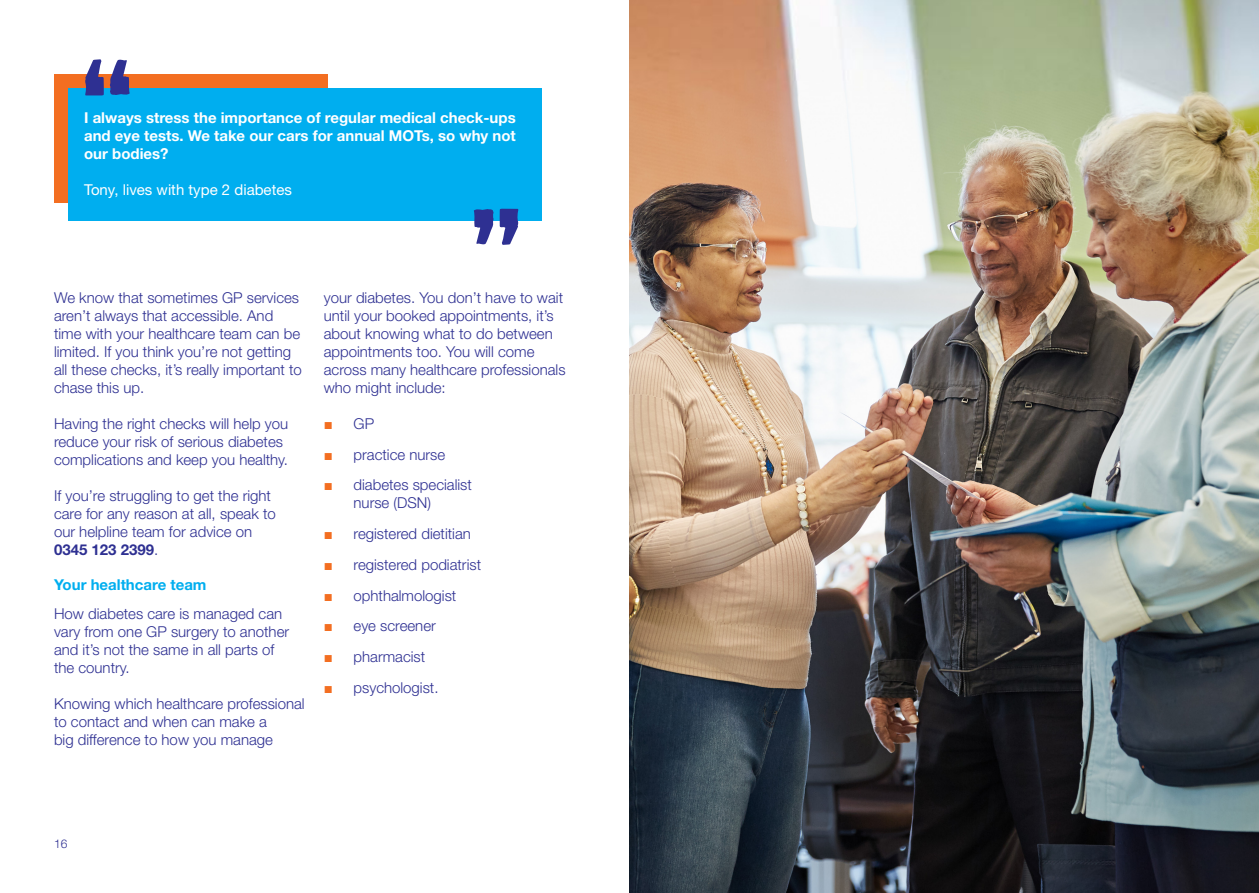
<style>
.page{position:relative;width:1259px;height:893px;background:#fff}
.page>*{position:absolute;margin:0;border:0;box-sizing:border-box;transform-origin:0 0}
.t1{font:700 150px "Diabetes UK Cheddar";color:#2e3092}
.t2{font:300 15px/18px "Helvetica Neue LT Std";color:#2e3092}
.t3{font:700 15px/18px "Helvetica Neue LT Std";color:#fff;text-align:justify}
.t4{font:15px "Helvetica Neue LT Std";color:#fff}
.t5{font:300 12px "Helvetica Neue LT Std";color:#2e3092}
.s1{font-weight:700}
.s2{font-weight:700;color:#00aeef}
.s3{font-family:"Arial";font-weight:400;color:#f36e21}
</style>
<div class="page">
<div style="left:54px;top:74px;width:274px;height:128px;background:#f36e21"></div>
<div style="left:68px;top:88px;width:473px;height:133px;background:#00aeef"></div>
<img style="left:629px;top:0;width:630px;height:893px">
<p class="t1" style="left:79px;top:31px;width:58px">“</p>
<p class="t3" style="left:84px;top:108px;width:433px">I always stress the importance of regular medical check-ups and eye tests. We take our cars for annual MOTs, so why not our bodies?</p>
<p class="t4" style="left:84px;top:181px;width:209px">Tony, lives with type 2 diabetes</p>
<p class="t2" style="left:54px;top:288px;width:249px">We know that sometimes GP services aren’t always that accessible. And time with your healthcare team can be limited. If you think you’re not getting all these checks, it’s really important to chase this up.</p>
<p class="t2" style="left:54px;top:414px;width:236px">Having the right checks will help you reduce your risk of serious diabetes complications and keep you healthy.</p>
<p class="t2" style="left:54px;top:486px;width:223px">If you’re struggling to get the right care for any reason at all, speak to our helpline team for advice on<br><span class="s1">0345 123 2399</span>.</p>
<p class="t2" style="left:54px;top:570px;width:230px;line-height:28.8px"><span class="s2">Your healthcare team<br></span>How diabetes care is managed can</p>
<p class="t2" style="left:54px;top:622px;width:237px">vary from one GP surgery to another and it’s not the same in all parts of the country.</p>
<p class="t2" style="left:54px;top:694px;width:252px">Knowing which healthcare professional to contact and when can make a<br>big difference to how you manage</p>
<p class="t2" style="left:324px;top:288px;width:243px">your diabetes. You don’t have to wait until your booked appointments, it’s about knowing what to do between appointments too. You will come across many healthcare professionals who might include:</p>
<p class="t2" style="left:324px;top:414px;width:52px"><span class="s3">■</span> GP</p>
<p class="t2" style="left:324px;top:445px;width:123px"><span class="s3">■</span> practice nurse</p>
<p class="t2" style="left:353px;top:476px;width:120px;text-indent:-30px"><span class="s3">■</span> diabetes specialist nurse (DSN)</p>
<p class="t2" style="left:324px;top:524px;width:149px"><span class="s3">■</span> registered dietitian</p>
<p class="t2" style="left:324px;top:555px;width:159px"><span class="s3">■</span> registered podiatrist</p>
<p class="t2" style="left:324px;top:586px;width:134px"><span class="s3">■</span> ophthalmologist</p>
<p class="t2" style="left:324px;top:617px;width:114px"><span class="s3">■</span> eye screener</p>
<p class="t2" style="left:324px;top:647px;width:103px"><span class="s3">■</span> pharmacist</p>
<p class="t2" style="left:324px;top:678px;width:116px"><span class="s3">■</span> psychologist.</p>
<p class="t5" style="left:54px;top:836px;width:15px">16</p>
</div>
